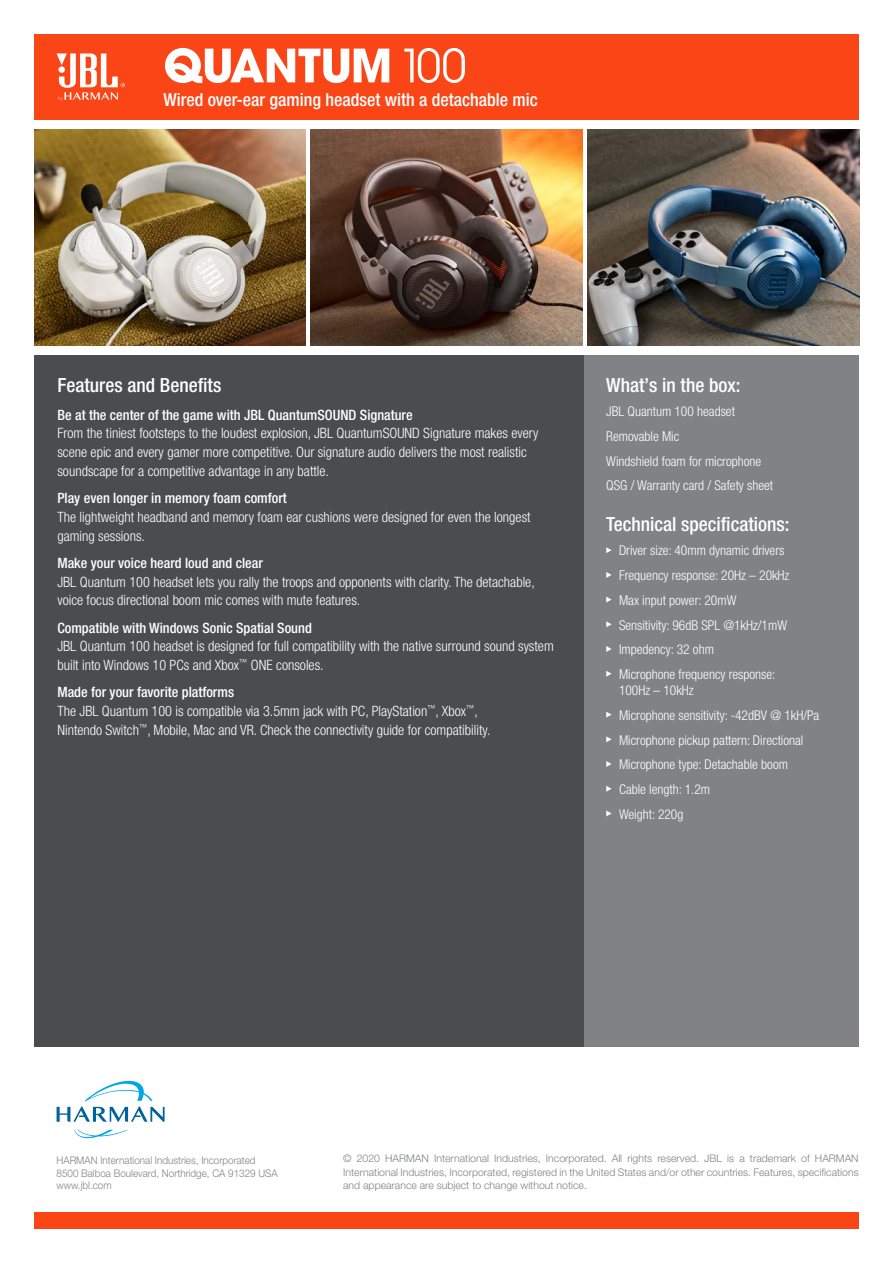
<style>
.page{position:relative;width:893px;height:1263px;background:#fff}
.page>*{position:absolute;margin:0;border:0;box-sizing:border-box;transform-origin:0 0}
.t1{font:700 50.7px "Avant Gard Goth EF";color:#fff}
.t2{font:500 condensed 19.5px "Helvetica Neue LT Pro";color:#fff}
.t3{font:500 condensed 18px "Helvetica Neue LT Pro";color:#fff}
.t4{font:300 condensed 14.25px/18.8px "Helvetica Neue LT Pro";color:#fff}
.t5{font:500 condensed 14.25px "Helvetica Neue LT Pro";color:#fff}
.t6{font:300 condensed 13.5px/16.2px "Helvetica Neue LT Pro";color:#fff}
.t7{font:300 10.5px/13.5px "Helvetica Neue LT Pro";color:#808285;text-align:justify}
.t8{font:300 10.5px "Helvetica Neue LT Pro";color:#808285;scale:.94 1}
.s1{font-weight:400}
</style>
<div class="page">
<div style="left:34px;top:34px;width:825px;height:85px;background:#fa4616"></div>
<div style="left:34px;top:1213px;width:825px;height:16px;background:#fa4616"></div>
<svg style="left:57px;top:53px;width:68px;height:48px"></svg>
<svg style="left:74px;top:1130px;width:54px;height:8px"></svg>
<svg style="left:57px;top:1080px;width:108px;height:42px"></svg>
<div style="left:584px;top:355px;width:275px;height:691px;background:#808285"></div>
<svg style="left:606px;top:547px;width:6px;height:6px"></svg>
<svg style="left:606px;top:572px;width:6px;height:6px"></svg>
<svg style="left:606px;top:597px;width:6px;height:5px"></svg>
<svg style="left:606px;top:621px;width:6px;height:6px"></svg>
<svg style="left:606px;top:646px;width:6px;height:6px"></svg>
<svg style="left:606px;top:671px;width:6px;height:6px"></svg>
<svg style="left:606px;top:712px;width:6px;height:6px"></svg>
<svg style="left:606px;top:736px;width:6px;height:6px"></svg>
<svg style="left:606px;top:761px;width:6px;height:6px"></svg>
<svg style="left:606px;top:786px;width:6px;height:6px"></svg>
<svg style="left:606px;top:810px;width:6px;height:6px"></svg>
<div style="left:34px;top:355px;width:550px;height:691px;background:#4b4c4d"></div>
<img style="left:311px;top:130px;width:271px;height:216px">
<img style="left:34px;top:130px;width:272px;height:216px">
<img style="left:588px;top:130px;width:271px;height:216px">
<p class="t1" style="left:163px;top:35px;width:305px">QUANTUM <span class="s1">100</span></p>
<p class="t3" style="left:163px;top:89px;width:376px">Wired over-ear gaming headset with a detachable mic</p>
<p class="t2" style="left:57px;top:374px;width:165px">Features and Benefits</p>
<p class="t5" style="left:57px;top:406px;width:357px">Be at the center of the game with JBL QuantumSOUND Signature</p>
<p class="t4" style="left:57px;top:424px;width:482px">From the tiniest footsteps to the loudest explosion, JBL QuantumSOUND Signature makes every scene epic and every gamer more competitive. Our signature audio delivers the most realistic soundscape for a competitive advantage in any battle.</p>
<p class="t5" style="left:57px;top:490px;width:231px">Play even longer in memory foam comfort</p>
<p class="t4" style="left:57px;top:507px;width:475px">The lightweight headband and memory foam ear cushions were designed for even the longest gaming sessions.</p>
<p class="t5" style="left:57px;top:554px;width:207px">Make your voice heard loud and clear</p>
<p class="t4" style="left:57px;top:572px;width:479px">JBL Quantum 100 headset lets you rally the troops and opponents with clarity. The detachable, voice focus directional boom mic comes with mute features.</p>
<p class="t5" style="left:57px;top:619px;width:256px">Compatible with Windows Sonic Spatial Sound</p>
<p class="t4" style="left:57px;top:637px;width:498px">JBL Quantum 100 headset is designed for full compatibility with the native surround sound system built into Windows 10 PCs and Xbox<sup>™</sup> ONE consoles.</p>
<p class="t5" style="left:57px;top:684px;width:178px">Made for your favorite platforms</p>
<p class="t4" style="left:57px;top:702px;width:435px">The JBL Quantum 100 is compatible via 3.5mm jack with PC, PlayStation<sup>™</sup>, Xbox<sup>™</sup>,<br>Nintendo Switch<sup>™</sup>, Mobile, Mac and VR. Check the connectivity guide for compatibility.</p>
<p class="t2" style="left:606px;top:373px;width:136px">What’s in the box:</p>
<p class="t6" style="left:606px;top:403px;width:130px">JBL Quantum 100 headset</p>
<p class="t6" style="left:606px;top:428px;width:75px">Removable Mic</p>
<p class="t6" style="left:606px;top:453px;width:157px">Windshield foam for microphone</p>
<p class="t6" style="left:606px;top:477px;width:168px">QSG / Warranty card / Safety sheet</p>
<p class="t2" style="left:606px;top:512px;width:185px">Technical specifications:</p>
<p class="t6" style="left:619px;top:542px;width:167px">Driver size: 40mm dynamic drivers</p>
<p class="t6" style="left:619px;top:567px;width:172px">Frequency response: 20Hz – 20kHz</p>
<p class="t6" style="left:619px;top:592px;width:119px">Max input power: 20mW</p>
<p class="t6" style="left:619px;top:617px;width:170px">Sensitivity: 96dB SPL @1kHz/1mW</p>
<p class="t6" style="left:619px;top:641px;width:96px">Impedency: 32 ohm</p>
<p class="t6" style="left:619px;top:666px;width:158px">Microphone frequency response:<br>100Hz – 10kHz</p>
<p class="t6" style="left:619px;top:707px;width:202px">Microphone sensitivity: -42dBV @ 1kH/Pa</p>
<p class="t6" style="left:619px;top:732px;width:186px">Microphone pickup pattern: Directional</p>
<p class="t6" style="left:619px;top:756px;width:170px">Microphone type: Detachable boom</p>
<p class="t6" style="left:619px;top:781px;width:93px">Cable length: 1.2m</p>
<p class="t6" style="left:619px;top:806px;width:66px">Weight: 220g</p>
<p class="t8" style="left:57px;top:1154px;width:213px">HARMAN International Industries, Incorporated</p>
<p class="t8" style="left:57px;top:1166px;width:237px">8500 Balboa Boulevard, Northridge, CA 91329 USA</p>
<p class="t8" style="left:57px;top:1179px;width:60px">www.jbl.com</p>
<p class="t7" style="left:343px;top:1151px;width:517px">© 2020 HARMAN International Industries, Incorporated. All rights reserved. JBL is a trademark of HARMAN International Industries, Incorporated, registered in the United States and/or other countries. Features, specifications and appearance are subject to change without notice.</p>
</div>
